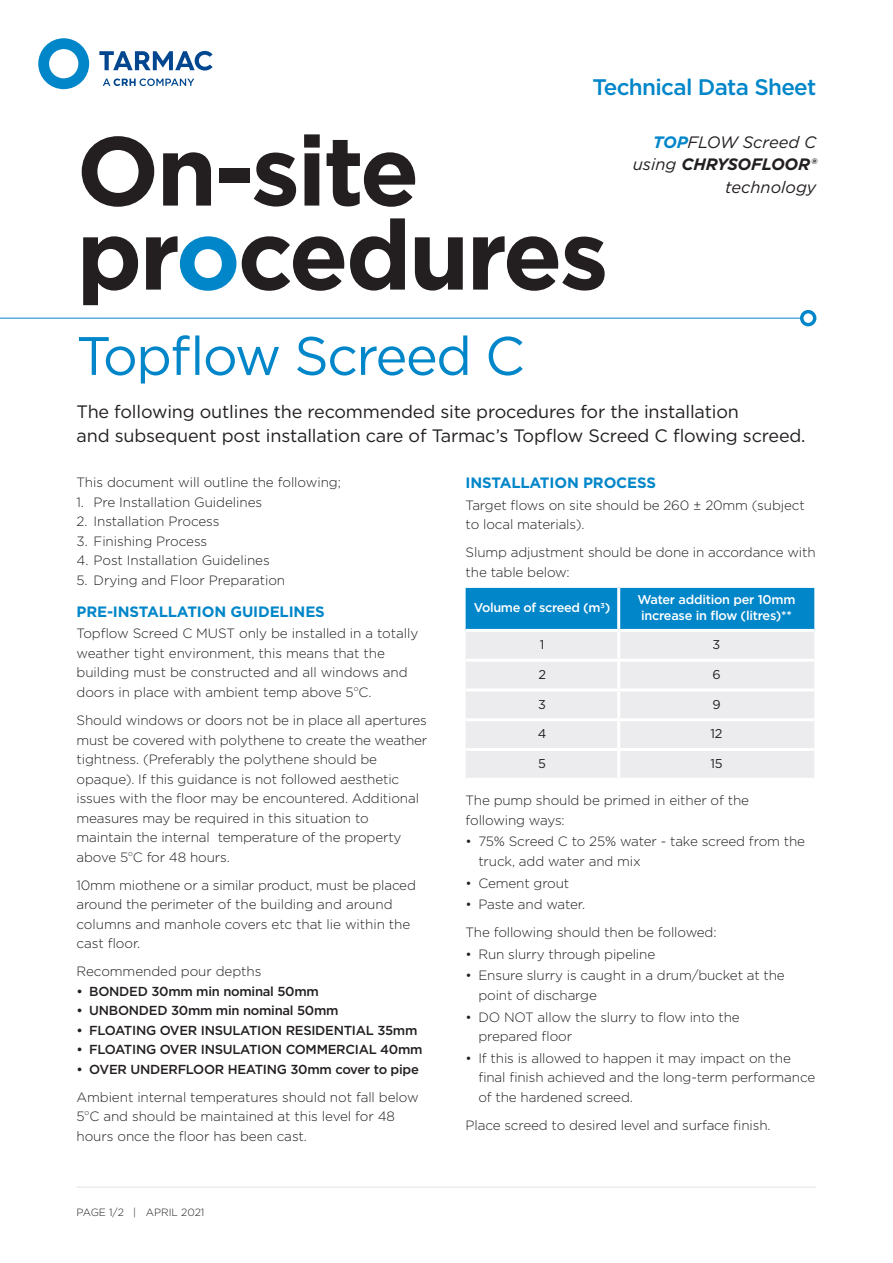
<style>
.page{position:relative;width:893px;height:1263px;background:#fff}
.page>*{position:absolute;margin:0;border:0;box-sizing:border-box;transform-origin:0 0}
.t1{font:700 97.5px/84px "Gotham";letter-spacing:-.03em;color:#231f20}
.t2{font:54px "Gotham";letter-spacing:-.03em;color:#0086c9}
.t3{font:500 22.5px "Gotham";letter-spacing:-.03em;color:#0086c9}
.contact{font:18px/24px "Gotham";letter-spacing:-.01em;color:#231f20}
.t4{font:italic 16.5px/22.5px "Gotham";color:#231f20;text-align:right}
.t5{font:700 15px "Gotham";letter-spacing:-.01em;color:#0086c9}
.t6{font:300 13.5px/19.5px "Gotham";letter-spacing:-.01em;color:#231f20}
.t7{font:500 13.05px "Gotham";letter-spacing:-.02em;color:#231f20}
.contact-2{font:500 12.75px/16.5px "Gotham";letter-spacing:-.02em;color:#fff}
.contact-3{font:12.75px "Gotham";color:#231f20}
.t8{font:300 10.5px "Gotham";color:#231f20}
.s1{color:#0086c9}
.s2{font-weight:700;color:#0086c9}
.s3{font-weight:700}
</style>
<div class="page">
<svg style="left:800px;top:310px;width:16px;height:16px"></svg>
<hr style="left:0;top:318px;width:803px;height:1px;background:#0086c9">
<svg style="left:103px;top:78px;width:91px;height:8px"></svg>
<svg style="left:99px;top:51px;width:114px;height:20px"></svg>
<svg style="left:38px;top:38px;width:51px;height:51px"></svg>
<hr style="left:77px;top:1186px;width:739px;height:2px;background:#ececee">
<div style="left:466px;top:588px;width:348px;height:41px;background:#0086c9"></div>
<div style="left:466px;top:632px;width:348px;height:146px;background:#ececee"></div>
<hr style="left:617px;top:588px;width:3px;height:41px;background:#fff">
<hr style="left:617px;top:632px;width:3px;height:27px;background:#fff">
<hr style="left:466px;top:659px;width:153px;height:3px;background:#fff">
<hr style="left:619px;top:659px;width:195px;height:3px;background:#fff">
<hr style="left:617px;top:662px;width:3px;height:26px;background:#fff">
<hr style="left:466px;top:688px;width:153px;height:3px;background:#fff">
<hr style="left:619px;top:688px;width:195px;height:3px;background:#fff">
<hr style="left:617px;top:691px;width:3px;height:27px;background:#fff">
<hr style="left:466px;top:718px;width:153px;height:3px;background:#fff">
<hr style="left:619px;top:718px;width:195px;height:3px;background:#fff">
<hr style="left:617px;top:721px;width:3px;height:27px;background:#fff">
<hr style="left:466px;top:748px;width:153px;height:3px;background:#fff">
<hr style="left:619px;top:748px;width:195px;height:3px;background:#fff">
<hr style="left:617px;top:751px;width:3px;height:27px;background:#fff">
<h3 class="t3" style="left:593px;top:72px;width:225px">Technical Data Sheet</h3>
<h1 class="t1" style="left:77px;top:128px;width:534px">On-site pr<span class="s1">o</span>cedures</h1>
<p class="t2" style="left:77px;top:321px;width:450px">Topflow Screed C</p>
<p class="t4" style="left:633px;top:130px;width:185px"><span class="s2">TOP</span>FLOW Screed C using <span class="s3">CHRYSOFLOOR® </span>technology</p>
<p class="contact" style="left:77px;top:400px;width:731px">The following outlines the recommended site procedures for the installation<br>and subsequent post installation care of Tarmac’s Topflow Screed C flowing screed.</p>
<p class="t6" style="left:77px;top:472px;width:266px">This document will outline the following;</p>
<p class="t6" style="left:77px;top:492px;width:187px">1. Pre Installation Guidelines</p>
<p class="t6" style="left:77px;top:511px;width:144px">2. Installation Process</p>
<p class="t6" style="left:77px;top:531px;width:132px">3. Finishing Process</p>
<p class="t6" style="left:77px;top:550px;width:195px">4. Post Installation Guidelines</p>
<p class="t6" style="left:77px;top:570px;width:210px">5. Drying and Floor Preparation</p>
<p class="t5" style="left:77px;top:602px;width:250px">PRE-INSTALLATION GUIDELINES</p>
<p class="t6" style="left:77px;top:624px;width:343px">Topflow Screed C MUST only be installed in a totally weather tight environment, this means that the building must be constructed and all windows and doors in place with ambient temp above 5<sup>o</sup>C.</p>
<p class="t6" style="left:77px;top:710px;width:352px">Should windows or doors not be in place all apertures must be covered with polythene to create the weather tightness. (Preferably the polythene should be opaque). If this guidance is not followed aesthetic issues with the floor may be encountered. Additional measures may be required in this situation to maintain the internal temperature of the property above 5<sup>o</sup>C for 48 hours.</p>
<p class="t6" style="left:77px;top:875px;width:341px">10mm miothene or a similar product, must be placed around the perimeter of the building and around columns and manhole covers etc that lie within the cast floor.</p>
<p class="t6" style="left:77px;top:961px;width:187px">Recommended pour depths</p>
<p class="t7" style="left:77px;top:982px;width:244px">• BONDED 30mm min nominal 50mm</p>
<p class="t7" style="left:77px;top:1002px;width:264px">• UNBONDED 30mm min nominal 50mm</p>
<p class="t7" style="left:77px;top:1021px;width:342px">• FLOATING OVER INSULATION RESIDENTIAL 35mm</p>
<p class="t7" style="left:77px;top:1041px;width:347px">• FLOATING OVER INSULATION COMMERCIAL 40mm</p>
<p class="t7" style="left:77px;top:1060px;width:344px">• OVER UNDERFLOOR HEATING 30mm cover to pipe</p>
<p class="t6" style="left:77px;top:1087px;width:344px">Ambient internal temperatures should not fall below<br>5<sup>o</sup>C and should be maintained at this level for 48 hours once the floor has been cast.</p>
<p class="t8" style="left:77px;top:1206px;width:129px">PAGE 1/2 | APRIL 2021</p>
<p class="t5" style="left:466px;top:473px;width:192px">INSTALLATION PROCESS</p>
<p class="t6" style="left:466px;top:495px;width:341px">Target flows on site should be 260 ± 20mm (subject to local materials).</p>
<p class="t6" style="left:466px;top:542px;width:352px">Slump adjustment should be done in accordance with the table below:</p>
<p class="contact-2" style="left:474px;top:599px;width:138px">Volume of screed (m3)</p>
<p class="contact-2" style="left:637px;top:591px;width:160px">Water addition per 10mm increase in flow (litres)**</p>
<p class="contact-3" style="left:540px;top:636px;width:6px">1</p>
<p class="contact-3" style="left:713px;top:636px;width:9px">3</p>
<p class="contact-3" style="left:538px;top:666px;width:9px">2</p>
<p class="contact-3" style="left:712px;top:666px;width:10px">6</p>
<p class="contact-3" style="left:538px;top:696px;width:9px">3</p>
<p class="contact-3" style="left:712px;top:696px;width:10px">9</p>
<p class="contact-3" style="left:538px;top:726px;width:10px">4</p>
<p class="contact-3" style="left:710px;top:726px;width:13px">12</p>
<p class="contact-3" style="left:538px;top:755px;width:9px">5</p>
<p class="contact-3" style="left:710px;top:755px;width:14px">15</p>
<p class="t6" style="left:466px;top:790px;width:285px">The pump should be primed in either of the following ways:</p>
<p class="t6" style="left:478px;top:831px;width:328px;text-indent:-13px">• 75% Screed C to 25% water - take screed from the truck, add water and mix</p>
<p class="t6" style="left:466px;top:872px;width:105px">• Cement grout</p>
<p class="t6" style="left:466px;top:894px;width:121px">• Paste and water.</p>
<p class="t6" style="left:466px;top:922px;width:252px">The following should then be followed:</p>
<p class="t6" style="left:466px;top:944px;width:191px">• Run slurry through pipeline</p>
<p class="t6" style="left:478px;top:965px;width:308px;text-indent:-13px">• Ensure slurry is caught in a drum/bucket at the point of discharge</p>
<p class="t6" style="left:478px;top:1007px;width:263px;text-indent:-13px">• DO NOT allow the slurry to flow into the prepared floor</p>
<p class="t6" style="left:478px;top:1048px;width:338px;text-indent:-13px">• If this is allowed to happen it may impact on the final finish achieved and the long-term performance of the hardened screed.</p>
<p class="t6" style="left:466px;top:1115px;width:306px">Place screed to desired level and surface finish.</p>
</div>
